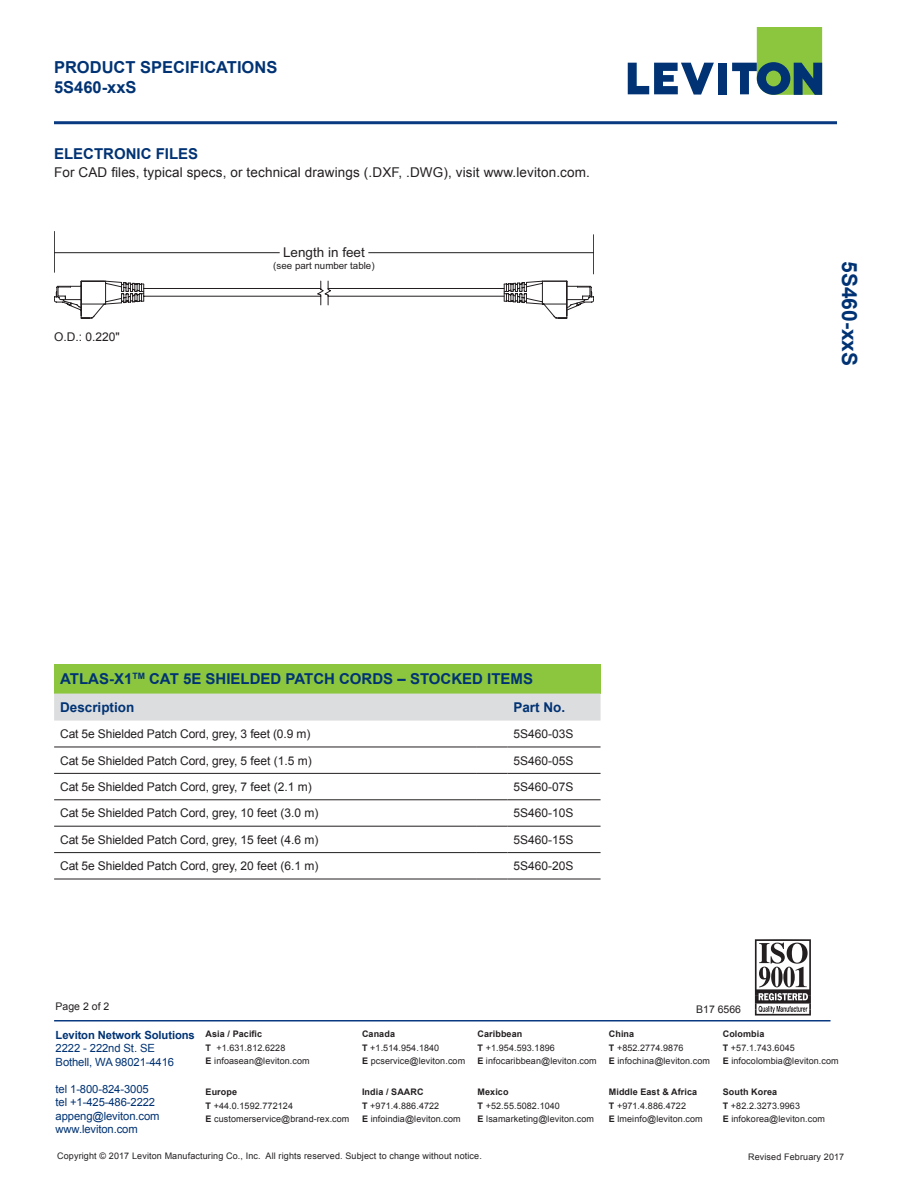
<style>
.page{position:relative;width:918px;height:1188px;background:#fff}
.page>*{position:absolute;margin:0;border:0;box-sizing:border-box;transform-origin:0 0}
.t1{font:700 21px "Arial";color:#013374}
.t2{font:700 16.5px "Arial";color:#013374}
.t3{font:700 15px "Arial";color:#013374}
.t4{font:13.5px "Arial";letter-spacing:.01em;color:#231f20}
.t5{font:700 13.5px "Arial";color:#013374}
.New_Body_Style{font:12px "Arial";letter-spacing:-.01em;color:#231f20}
.Body{font:12px "Arial";color:#231f20}
.t6{font:11.25px/13.5px "Arial";letter-spacing:-.01em;color:#013374}
.t7{font:10.5px "Arial";color:#231f20}
.t8{font:9.75px "Arial";color:#231f20}
.t9{font:9px/13.5px "Arial";letter-spacing:.01em;color:#231f20}
.t10{font:700 9px "Arial";letter-spacing:.01em;color:#231f20}
.s1{font-weight:700}
</style>
<div class="page">
<svg style="left:755px;top:939px;width:56px;height:77px"></svg>
<hr style="left:54px;top:121px;width:783px;height:3px;background:#083981">
<svg style="left:628px;top:63px;width:86px;height:32px"></svg>
<div style="left:718px;top:63px;width:9px;height:31px;background:#013374"></div>
<svg style="left:732px;top:27px;width:90px;height:68px"></svg>
<hr style="left:54px;top:1020px;width:777px;height:2px;background:#083981">
<div style="left:54px;top:664px;width:547px;height:30px;background:#8bc63e"></div>
<div style="left:54px;top:694px;width:547px;height:27px;background:#dcdddf"></div>
<hr style="left:54px;top:747px;width:422px;height:1px;background:#231f20">
<hr style="left:476px;top:747px;width:31px;height:1px;background:#231f20">
<hr style="left:507px;top:747px;width:94px;height:1px;background:#231f20">
<hr style="left:54px;top:773px;width:422px;height:1px;background:#231f20">
<hr style="left:476px;top:773px;width:31px;height:1px;background:#231f20">
<hr style="left:507px;top:773px;width:94px;height:1px;background:#231f20">
<hr style="left:54px;top:800px;width:422px;height:1px;background:#231f20">
<hr style="left:476px;top:800px;width:31px;height:1px;background:#231f20">
<hr style="left:507px;top:800px;width:94px;height:1px;background:#231f20">
<hr style="left:54px;top:826px;width:422px;height:1px;background:#231f20">
<hr style="left:476px;top:826px;width:31px;height:1px;background:#231f20">
<hr style="left:507px;top:826px;width:94px;height:1px;background:#231f20">
<hr style="left:54px;top:852px;width:422px;height:1px;background:#231f20">
<hr style="left:476px;top:852px;width:31px;height:1px;background:#231f20">
<hr style="left:507px;top:852px;width:94px;height:1px;background:#231f20">
<hr style="left:54px;top:879px;width:422px;height:1px;background:#231f20">
<hr style="left:476px;top:879px;width:31px;height:1px;background:#231f20">
<hr style="left:507px;top:879px;width:94px;height:1px;background:#231f20">
<svg style="left:54px;top:281px;width:540px;height:37px"></svg>
<hr style="left:54px;top:231px;width:1px;height:42px;background:#231f20">
<hr style="left:593px;top:234px;width:1px;height:40px;background:#231f20">
<hr style="left:54px;top:252px;width:226px;height:1px;background:#231f20">
<hr style="left:368px;top:252px;width:226px;height:1px;background:#231f20">
<p class="t2" style="left:54px;top:56px;width:225px">PRODUCT SPECIFICATIONS</p>
<p class="t2" style="left:54px;top:76px;width:84px">5S460-xxS</p>
<p class="t3" style="left:54px;top:144px;width:146px">ELECTRONIC FILES</p>
<p class="t4" style="left:54px;top:164px;width:537px">For CAD files, typical specs, or technical drawings (.DXF, .DWG), visit www.leviton.com.</p>
<p class="Body" style="left:54px;top:329px;width:67px">O.D.: 0.220"</p>
<p class="t4" style="left:283px;top:244px;width:83px">Length in feet</p>
<p class="t8" style="left:273px;top:259px;width:103px">(see part number table)</p>
<p class="t1" style="left:864px;top:261px;width:107px;rotate:90deg">5S460-xxS</p>
<p class="t3" style="left:60px;top:669px;width:474px">ATLAS-X1<sup>TM</sup> CAT 5E SHIELDED PATCH CORDS – STOCKED ITEMS</p>
<p class="t5" style="left:60px;top:698px;width:76px">Description</p>
<p class="t5" style="left:513px;top:698px;width:53px">Part No.</p>
<p class="New_Body_Style" style="left:60px;top:726px;width:252px">Cat 5e Shielded Patch Cord, grey, 3 feet (0.9 m)</p>
<p class="New_Body_Style" style="left:513px;top:726px;width:62px">5S460-03S</p>
<p class="New_Body_Style" style="left:60px;top:752px;width:253px">Cat 5e Shielded Patch Cord, grey, 5 feet (1.5 m)</p>
<p class="New_Body_Style" style="left:513px;top:752px;width:62px">5S460-05S</p>
<p class="New_Body_Style" style="left:60px;top:779px;width:253px">Cat 5e Shielded Patch Cord, grey, 7 feet (2.1 m)</p>
<p class="New_Body_Style" style="left:513px;top:779px;width:62px">5S460-07S</p>
<p class="New_Body_Style" style="left:60px;top:805px;width:260px">Cat 5e Shielded Patch Cord, grey, 10 feet (3.0 m)</p>
<p class="New_Body_Style" style="left:513px;top:805px;width:62px">5S460-10S</p>
<p class="New_Body_Style" style="left:60px;top:832px;width:260px">Cat 5e Shielded Patch Cord, grey, 15 feet (4.6 m)</p>
<p class="New_Body_Style" style="left:513px;top:832px;width:62px">5S460-15S</p>
<p class="New_Body_Style" style="left:60px;top:858px;width:260px">Cat 5e Shielded Patch Cord, grey, 20 feet (6.1 m)</p>
<p class="New_Body_Style" style="left:513px;top:858px;width:62px">5S460-20S</p>
<p class="t7" style="left:56px;top:999px;width:55px">Page 2 of 2</p>
<p class="t7" style="left:696px;top:1003px;width:46px">B17 6566</p>
<p class="t6" style="left:56px;top:1028px;width:141px"><span class="s1">Leviton Network Solutions<br></span>2222 - 222nd St. SE<br>Bothell, WA 98021-4416</p>
<p class="t6" style="left:56px;top:1082px;width:95px">tel 1-800-824-3005</p>
<p class="t6" style="left:56px;top:1095px;width:101px">tel +1-425-486-2222</p>
<p class="t6" style="left:56px;top:1109px;width:105px">appeng@leviton.com</p>
<p class="t6" style="left:56px;top:1122px;width:84px">www.leviton.com</p>
<p class="t9" style="left:206px;top:1027px;width:106px"><span class="s1">Asia / Pacific<br>T</span> +1.631.812.6228<br><span class="s1">E</span> infoasean@leviton.com</p>
<p class="t9" style="left:362px;top:1027px;width:105px"><span class="s1">Canada<br>T</span> +1.514.954.1840<br><span class="s1">E</span> pcservice@leviton.com</p>
<p class="t9" style="left:478px;top:1027px;width:121px"><span class="s1">Caribbean<br>T</span> +1.954.593.1896<br><span class="s1">E</span> infocaribbean@leviton.com</p>
<p class="t10" style="left:609px;top:1028px;width:27px">China</p>
<p class="t9" style="left:609px;top:1041px;width:103px"><span class="s1">T</span> +852.2774.9876<br><span class="s1">E</span> infochina@leviton.com</p>
<p class="t10" style="left:723px;top:1028px;width:43px">Colombia</p>
<p class="t9" style="left:723px;top:1041px;width:117px"><span class="s1">T</span> +57.1.743.6045<br><span class="s1">E</span> infocolombia@leviton.com</p>
<p class="t9" style="left:206px;top:1086px;width:145px"><span class="s1">Europe<br>T</span> +44.0.1592.772124<br><span class="s1">E</span> customerservice@brand-rex.com</p>
<p class="t10" style="left:362px;top:1086px;width:63px">India / SAARC</p>
<p class="t9" style="left:362px;top:1099px;width:100px"><span class="s1">T</span> +971.4.886.4722<br><span class="s1">E</span> infoindia@leviton.com</p>
<p class="t9" style="left:478px;top:1086px;width:118px"><span class="s1">Mexico<br>T</span> +52.55.5082.1040<br><span class="s1">E</span> lsamarketing@leviton.com</p>
<p class="t9" style="left:609px;top:1086px;width:95px"><span class="s1">Middle East &amp; Africa<br>T</span> +971.4.886.4722<br><span class="s1">E</span> lmeinfo@leviton.com</p>
<p class="t9" style="left:723px;top:1086px;width:104px"><span class="s1">South Korea<br>T</span> +82.2.3273.9963<br><span class="s1">E</span> infokorea@leviton.com</p>
<p class="t9" style="left:57px;top:1149px;width:426px">Copyright © 2017 Leviton Manufacturing Co., Inc. All rights reserved. Subject to change without notice.</p>
<p class="t9" style="left:748px;top:1150px;width:98px">Revised February 2017</p>
</div>
